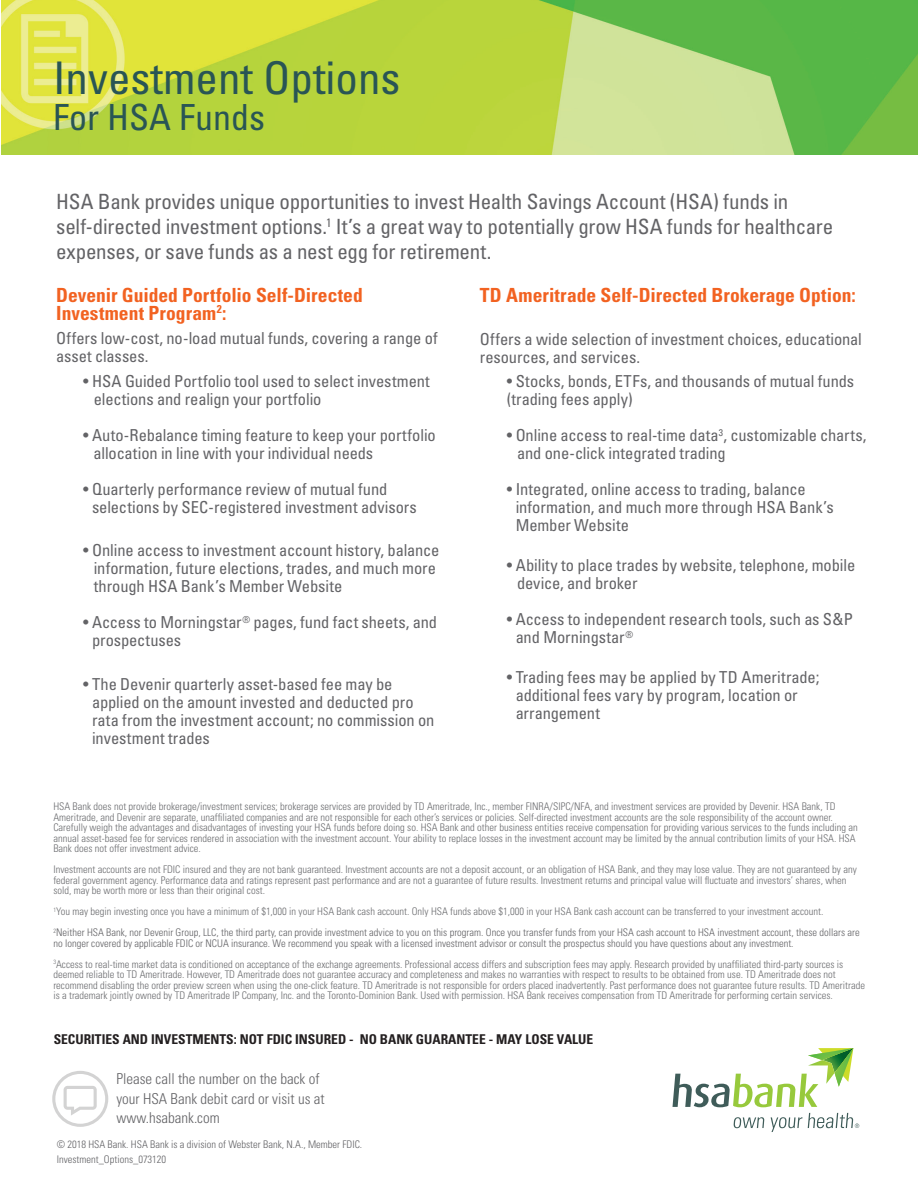
<style>
.page{position:relative;width:918px;height:1188px;background:#fff}
.page>*{position:absolute;margin:0;border:0;box-sizing:border-box;transform-origin:0 0}
.t1{font:condensed 45px "Univers LT Std";color:#295555}
.t2{font:condensed 36px "Univers LT Std";color:#295555}
.Lead_in{font:condensed 21px/25.2px "Univers LT Std";letter-spacing:-.01em;color:#636366}
.Lead_in-2{font:700 condensed 19.5px/18px "Univers LT Std";color:#f26221}
.Lead_in-3{font:condensed 16.5px/18px "Univers LT Std";letter-spacing:-.005em;color:#636366}
.t3{font:300 condensed 15px "Univers LT Std";color:#636366}
.t4{font:700 condensed 13.5px "Univers LT Std";color:#231f20}
.t5{font:300 condensed 10.5px/10.5px "Univers LT Std";color:#6c6d70}
.t6{font:300 condensed 10.5px/10.5px "Univers LT Std";color:#636366}
</style>
<div class="page">
<img style="left:1px;top:0;width:917px;height:154px">
<svg style="left:733px;top:1117px;width:31px;height:11px"></svg>
<svg style="left:771px;top:1117px;width:31px;height:15px"></svg>
<svg style="left:673px;top:1048px;width:180px;height:59px"></svg>
<svg style="left:808px;top:1113px;width:51px;height:15px"></svg>
<svg style="left:52px;top:1071px;width:56px;height:56px"></svg>
<p class="t1" style="left:53px;top:50px;width:349px">Investment Options</p>
<p class="t2" style="left:53px;top:95px;width:213px">For HSA Funds</p>
<p class="Lead_in" style="left:56px;top:189px;width:778px">HSA Bank provides unique opportunities to invest Health Savings Account (HSA) funds in self-directed investment options.<sup>1</sup> It’s a great way to potentially grow HSA funds for healthcare expenses, or save funds as a nest egg for retirement.</p>
<p class="Lead_in-2" style="left:480px;top:286px;width:378px">TD Ameritrade Self-Directed Brokerage Option:</p>
<p class="Lead_in-3" style="left:480px;top:329px;width:384px">Offers a wide selection of investment choices, educational resources, and services.</p>
<p class="Lead_in-3" style="left:507px;top:372px;width:349px">• Stocks, bonds, ETFs, and thousands of mutual funds (trading fees apply)</p>
<p class="Lead_in-3" style="left:517px;top:426px;width:351px;text-indent:-10px">• Online access to real-time data<sup>3</sup>, customizable charts, and one-click integrated trading</p>
<p class="Lead_in-3" style="left:516px;top:480px;width:320px;text-indent:-9px">• Integrated, online access to trading, balance information, and much more through HSA Bank’s<br>Member Website</p>
<p class="Lead_in-3" style="left:517px;top:556px;width:340px;text-indent:-10px">• Ability to place trades by website, telephone, mobile device, and broker</p>
<p class="Lead_in-3" style="left:516px;top:610px;width:339px;text-indent:-9px">• Access to independent research tools, such as S&amp;P and Morningstar<sup>®</sup></p>
<p class="Lead_in-3" style="left:516px;top:668px;width:305px;text-indent:-9px">• Trading fees may be applied by TD Ameritrade; additional fees vary by program, location or arrangement</p>
<p class="Lead_in-2" style="left:56px;top:286px;width:308px">Devenir Guided Portfolio Self-Directed<br>Investment Program<sup>2</sup>:</p>
<p class="Lead_in-3" style="left:56px;top:329px;width:383px">Offers low-cost, no-load mutual funds, covering a range of asset classes.</p>
<p class="Lead_in-3" style="left:94px;top:371px;width:338px;text-indent:-10px">• HSA Guided Portfolio tool used to select investment elections and realign your portfolio</p>
<p class="Lead_in-3" style="left:93px;top:425px;width:344px;text-indent:-10px">• Auto-Rebalance timing feature to keep your portfolio allocation in line with your individual needs</p>
<p class="Lead_in-3" style="left:92px;top:479px;width:326px;text-indent:-9px">• Quarterly performance review of mutual fund selections by SEC-registered investment advisors</p>
<p class="Lead_in-3" style="left:94px;top:541px;width:347px;text-indent:-10px">• Online access to investment account history, balance information, future elections, trades, and much more through HSA Bank’s Member Website</p>
<p class="Lead_in-3" style="left:92px;top:613px;width:347px;text-indent:-9px">• Access to Morningstar<sup>®</sup> pages, fund fact sheets, and prospectuses</p>
<p class="Lead_in-3" style="left:92px;top:675px;width:344px;text-indent:-9px">• The Devenir quarterly asset-based fee may be applied on the amount invested and deducted pro rata from the investment account; no commission on investment trades</p>
<p class="t5" style="left:53px;top:801px;width:806px">HSA Bank does not provide brokerage/investment services; brokerage services are provided by TD Ameritrade, Inc., member FINRA/SIPC/NFA, and investment services are provided by Devenir. HSA Bank, TD Ameritrade, and Devenir are separate, unaffiliated companies and are not responsible for each other’s services or policies. Self-directed investment accounts are the sole responsibility of the account owner.<br>Carefully weigh the advantages and disadvantages of investing your HSA funds before doing so. HSA Bank and other business entities receive compensation for providing various services to the funds including an annual asset-based fee for services rendered in association with the investment account. Your ability to replace losses in the investment account may be limited by the annual contribution limits of your HSA. HSA Bank does not offer investment advice.</p>
<p class="t5" style="left:53px;top:864px;width:805px">Investment accounts are not FDIC insured and they are not bank guaranteed. Investment accounts are not a deposit account, or an obligation of HSA Bank, and they may lose value. They are not guaranteed by any federal government agency. Performance data and ratings represent past performance and are not a guarantee of future results. Investment returns and principal value will fluctuate and investors’ shares, when sold, may be worth more or less than their original cost.</p>
<p class="t5" style="left:53px;top:906px;width:772px"><sup>1</sup>You may begin investing once you have a minimum of $1,000 in your HSA Bank cash account. Only HSA funds above $1,000 in your HSA Bank cash account can be transferred to your investment account.</p>
<p class="t6" style="left:53px;top:927px;width:808px"><sup>2</sup>Neither HSA Bank, nor Devenir Group, LLC, the third party, can provide investment advice to you on this program. Once you transfer funds from your HSA cash account to HSA investment account, these dollars are no longer covered by applicable FDIC or NCUA insurance. We recommend you speak with a licensed investment advisor or consult the prospectus should you have questions about any investment.</p>
<p class="t5" style="left:53px;top:959px;width:813px"><sup>3</sup>Access to real-time market data is conditioned on acceptance of the exchange agreements. Professional access differs and subscription fees may apply. Research provided by unaffiliated third-party sources is deemed reliable to TD Ameritrade. However, TD Ameritrade does not guarantee accuracy and completeness and makes no warranties with respect to results to be obtained from use. TD Ameritrade does not recommend disabling the order preview screen when using the one-click feature. TD Ameritrade is not responsible for orders placed inadvertently. Past performance does not guarantee future results. TD Ameritrade is a trademark jointly owned by TD Ameritrade IP Company, Inc. and the Toronto-Dominion Bank. Used with permission. HSA Bank receives compensation from TD Ameritrade for performing certain services.</p>
<p class="t4" style="left:54px;top:1031px;width:541px">SECURITIES AND INVESTMENTS: NOT FDIC INSURED - NO BANK GUARANTEE - MAY LOSE VALUE</p>
<p class="t3" style="left:116px;top:1070px;width:205px">Please call the number on the back of</p>
<p class="t3" style="left:116px;top:1090px;width:210px">your HSA Bank debit card or visit us at</p>
<p class="t3" style="left:116px;top:1109px;width:105px">www.hsabank.com</p>
<p class="t6" style="left:57px;top:1139px;width:307px">© 2018 HSA Bank. HSA Bank is a division of Webster Bank, N.A., Member FDIC.</p>
<p class="t6" style="left:57px;top:1154px;width:111px">Investment_Options_073120</p>
</div>
